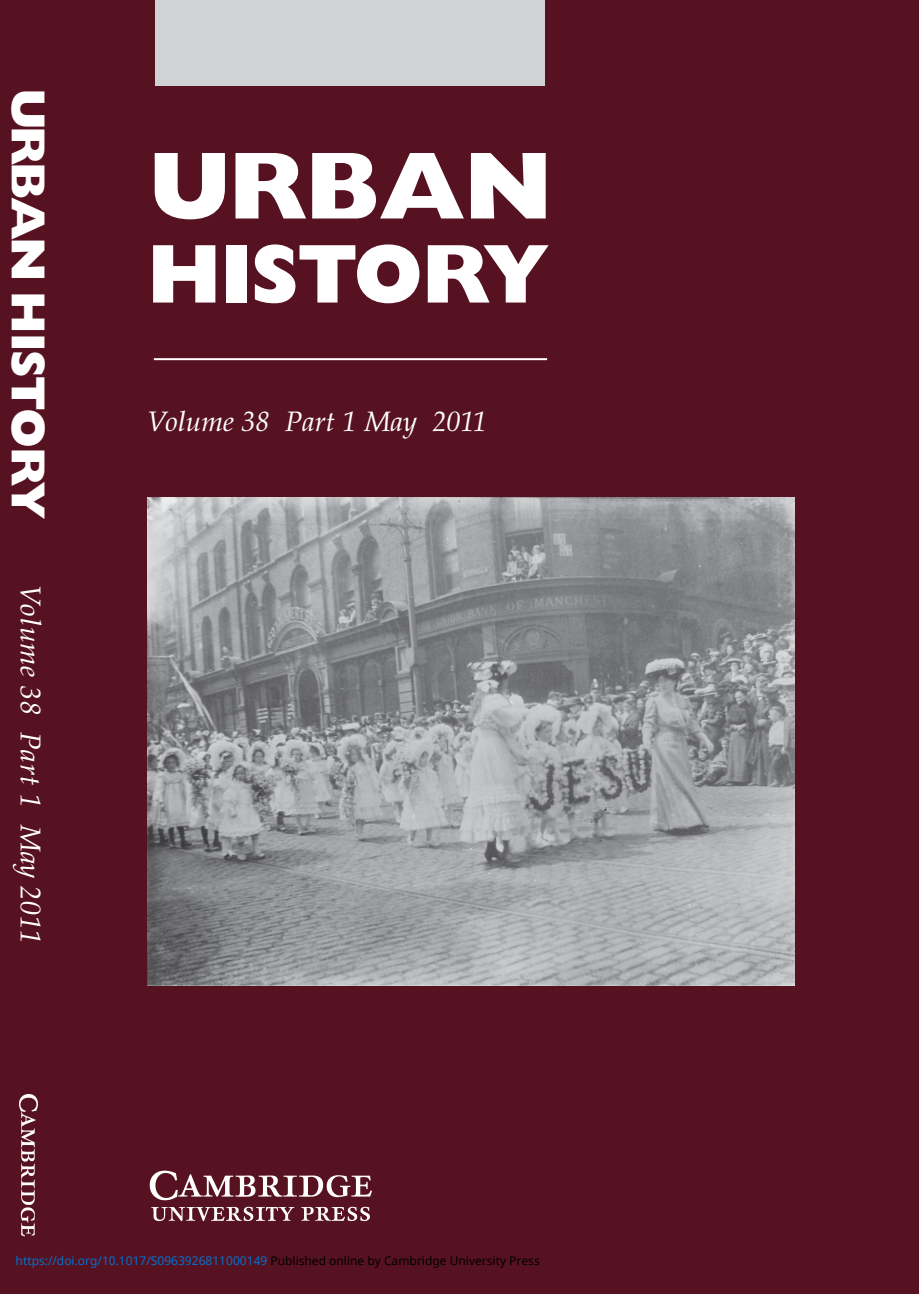
<style>
.page{position:relative;width:919px;height:1294px;background:#fff}
.page>*{position:absolute;margin:0;border:0;box-sizing:border-box;transform-origin:0 0}
.t1{font:800 96px "Gill Sans";letter-spacing:-.015em;color:#fff}
.t2{font:800 84px "Gill Sans";letter-spacing:-.02em;color:#fff}
.t3{font:800 48px "Gill Sans";letter-spacing:-.055em;color:#fff}
.t4{font:italic 28.4px "Palatino";letter-spacing:.03em;color:#fff}
.t5{font:italic 28px "Palatino";color:#fff}
.t6{font:12px "Noto Sans";color:#0172cf}
.s1{color:#000}
</style>
<div class="page">
<div style="left:0;top:0;width:918px;height:1293px;background:#571222"></div>
<img style="left:147px;top:497px;width:647px;height:488px">
<div style="left:156px;top:0;width:389px;height:85px;background:#d1d2d4"></div>
<hr style="left:154px;top:358px;width:393px;height:2px;background:#fff">
<img style="left:19px;top:1094px;width:19px;height:142px">
<img style="left:150px;top:1170px;width:221px;height:52px">
<h3 class="t3" style="left:45px;top:89px;width:433px;rotate:90deg">URBAN HISTORY</h3>
<h3 class="t4" style="left:42px;top:585px;width:361px;rotate:90deg">Volume 38 Part 1 May 2011</h3>
<h1 class="t1" style="left:150px;top:153px;width:404px">URBAN</h1>
<h2 class="t2" style="left:147px;top:245px;width:404px">HISTORY</h2>
<h3 class="t5" style="left:147px;top:411px;width:341px">Volume 38 Part 1 May 2011</h3>
<p class="t6" style="left:16px;top:1252px;width:525px">https://doi.org/10.1017/S0963926811000149 <span class="s1">Published online by Cambridge University Press</span></p>
</div>
